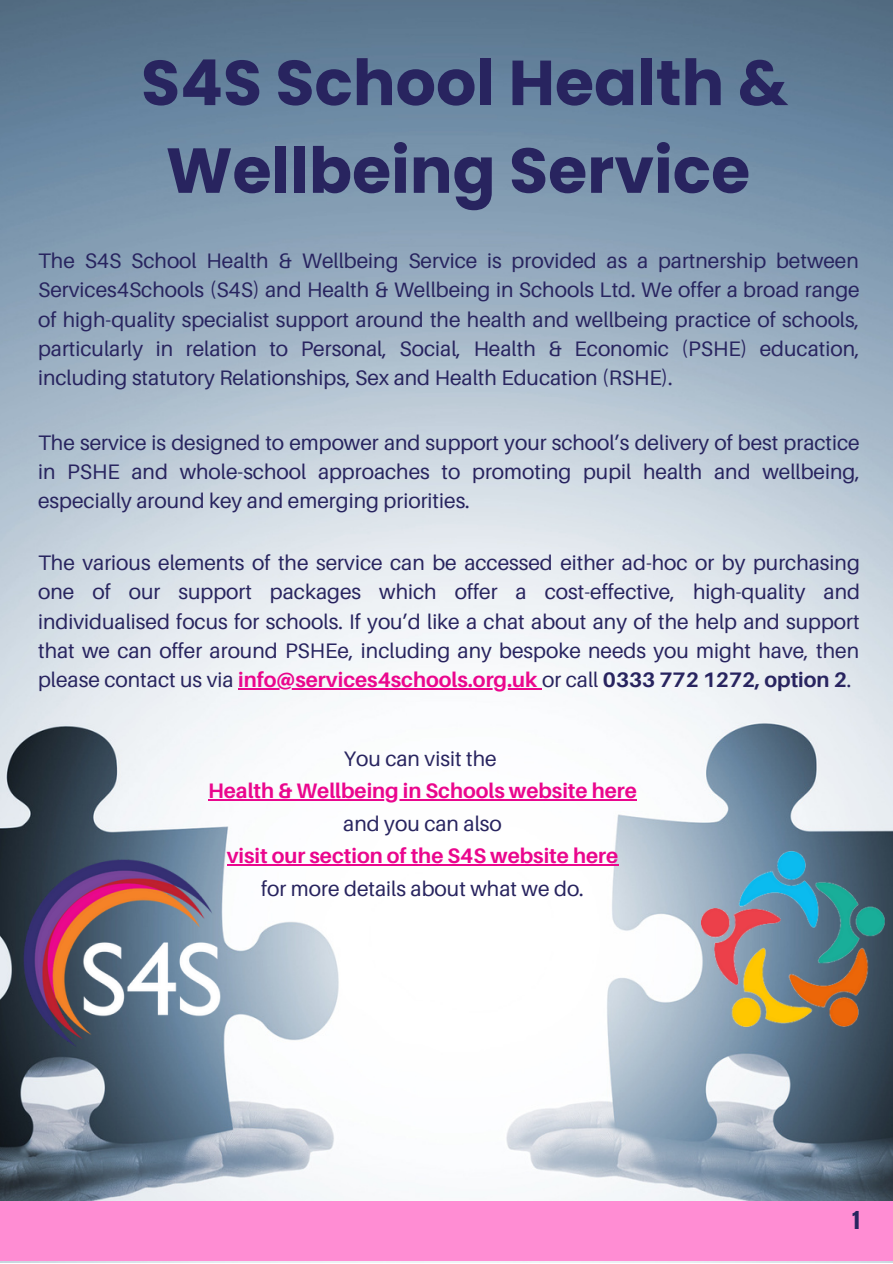
<style>
.page{position:relative;width:893px;height:1264px;background:#fff}
.page>*{position:absolute;margin:0;border:0;box-sizing:border-box;transform-origin:0 0}
.t1{font:700 63.45px/87.8px "Poppins";color:#28245f;text-align:center}
.t2{font:21px/29.2px "Aileron";color:#28245f;text-align:justify}
.t3{font:700 21px "Aileron";color:#ea068d}
.t4{font:21px "Anton";color:#28245f}
.s1{font-weight:700;color:#ea068d}
.s2{font-weight:700}
</style>
<div class="page">
<img style="left:0;top:0;width:892px;height:1262px">
<div style="left:0;top:1200px;width:892px;height:60px;background:#ff8dd3"></div>
<img style="left:701px;top:851px;width:191px;height:175px">
<hr style="left:238px;top:688px;width:299px;height:1px;background:#ea068d">
<hr style="left:208px;top:799px;width:429px;height:1px;background:#ea068d">
<hr style="left:227px;top:864px;width:391px;height:1px;background:#ea068d">
<img style="left:24px;top:859px;width:197px;height:188px">
<h1 class="t1" style="left:141px;top:39px;width:648px">S4S School Health &amp;<br>Wellbeing Service</h1>
<p class="t2" style="left:38px;top:246px;width:823px">The S4S School Health &amp; Wellbeing Service is provided as a partnership between Services4Schools (S4S) and Health &amp; Wellbeing in Schools Ltd. We offer a broad range of high-quality specialist support around the health and wellbeing practice of schools, particularly in relation to Personal, Social, Health &amp; Economic (PSHE) education, including statutory Relationships, Sex and Health Education (RSHE).</p>
<p class="t2" style="left:38px;top:427px;width:823px">The service is designed to empower and support your school’s delivery of best practice in PSHE and whole-school approaches to promoting pupil health and wellbeing, especially around key and emerging priorities.</p>
<p class="t2" style="left:38px;top:547px;width:823px">The various elements of the service can be accessed either ad-hoc or by purchasing one of our support packages which offer a cost-effective, high-quality and individualised focus for schools. If you’d like a chat about any of the help and support that we can offer around PSHEe, including any bespoke needs you might have, then please contact us via <span class="s1">info@services4schools.org.uk</span> or call <span class="s2">0333 772 1272, option 2</span>.</p>
<p class="t2" style="left:344px;top:743px;width:154px">You can visit the</p>
<p class="t3" style="left:208px;top:777px;width:430px">Health &amp; Wellbeing in Schools website here</p>
<p class="t2" style="left:343px;top:808px;width:160px">and you can also</p>
<p class="t3" style="left:227px;top:843px;width:393px">visit our section of the S4S website here</p>
<p class="t2" style="left:261px;top:873px;width:324px">for more details about what we do.</p>
<p class="t4" style="left:852px;top:1204px;width:8px">1</p>
</div>
